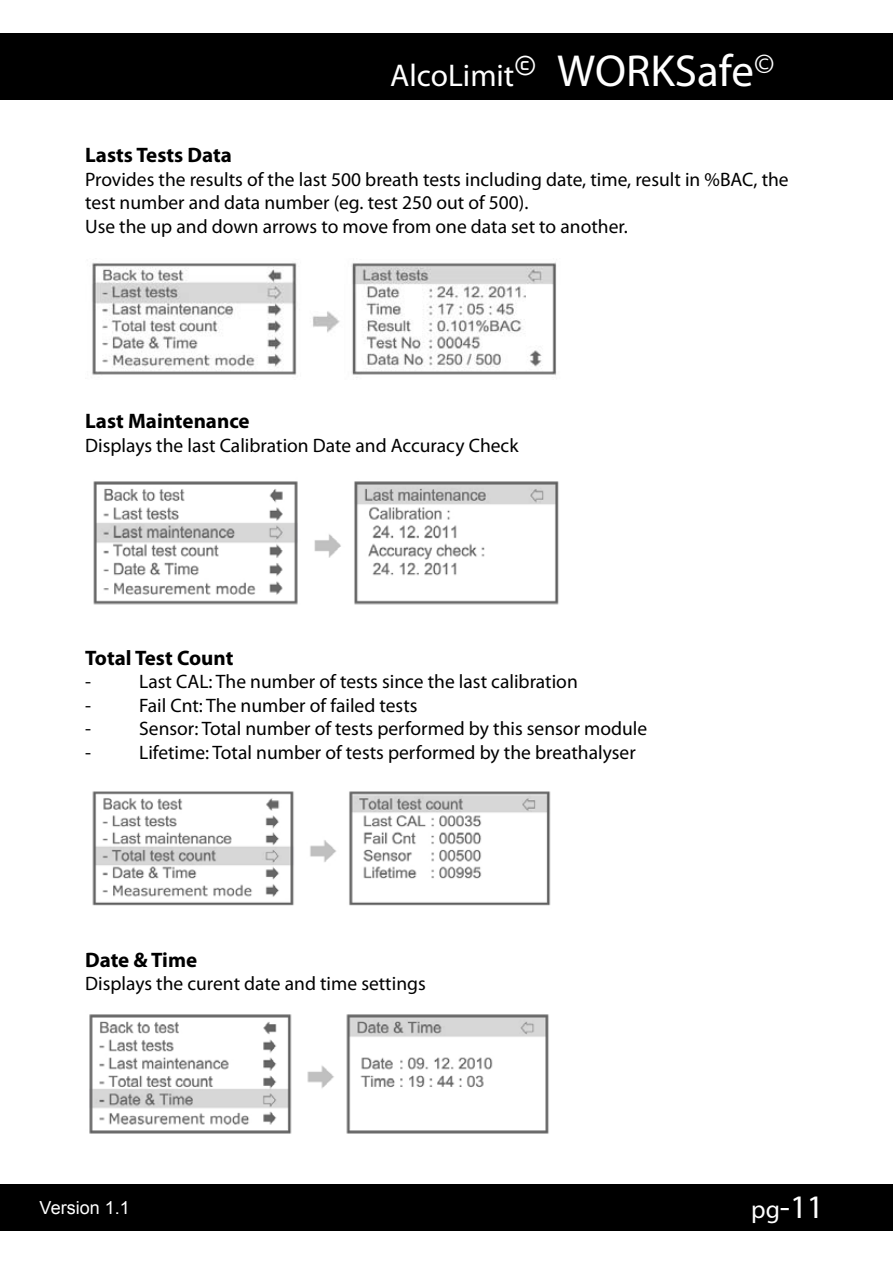
<style>
.page{position:relative;width:893px;height:1263px;background:#fff}
.page>*{position:absolute;margin:0;border:0;box-sizing:border-box;transform-origin:0 0}
.t1{font:45px "Myriad Pro";color:#fff}
.t2{font:33px "Myriad Pro";color:#fff}
.t3{font:31.5px "Myriad Pro";color:#fff}
.t4{font:700 21px "Myriad Pro";color:#000}
.t5{font:19.5px/23.4px "Myriad Pro";color:#000}
.t6{font:18px "Arial";color:#fff}
.s1{font-size:25.5px}
</style>
<div class="page">
<div style="left:0;top:1184px;width:893px;height:47px;background:#000"></div>
<div style="left:0;top:33px;width:893px;height:67px;background:#000"></div>
<img style="left:92px;top:262px;width:465px;height:114px">
<img style="left:93px;top:481px;width:466px;height:124px">
<img style="left:92px;top:791px;width:459px;height:115px">
<img style="left:89px;top:1014px;width:460px;height:120px">
<h3 class="t3" style="left:390px;top:56px;width:147px">AlcoLimit<sup>©</sup></h3>
<h1 class="t1" style="left:557px;top:43px;width:219px">WORKSafe<sup>©</sup></h1>
<p class="t4" style="left:85px;top:142px;width:148px">Lasts Tests Data</p>
<p class="t5" style="left:85px;top:167px;width:705px">Provides the results of the last 500 breath tests including date, time, result in %BAC, the test number and data number (eg. test 250 out of 500).<br>Use the up and down arrows to move from one data set to another.</p>
<p class="t4" style="left:85px;top:407px;width:166px">Last Maintenance</p>
<p class="t5" style="left:85px;top:433px;width:435px">Displays the last Calibration Date and Accuracy Check</p>
<p class="t4" style="left:85px;top:644px;width:150px">Total Test Count</p>
<p class="t5" style="left:85px;top:670px;width:7px">-</p>
<p class="t5" style="left:139px;top:670px;width:440px">Last CAL: The number of tests since the last calibration</p>
<p class="t5" style="left:85px;top:693px;width:7px">-</p>
<p class="t5" style="left:139px;top:693px;width:280px">Fail Cnt: The number of failed tests</p>
<p class="t5" style="left:85px;top:717px;width:7px">-</p>
<p class="t5" style="left:139px;top:717px;width:510px">Sensor: Total number of tests performed by this sensor module</p>
<p class="t5" style="left:85px;top:740px;width:7px">-</p>
<p class="t5" style="left:139px;top:740px;width:498px">Lifetime: Total number of tests performed by the breathalyser</p>
<p class="t4" style="left:85px;top:946px;width:114px">Date &amp; Time</p>
<p class="t5" style="left:85px;top:971px;width:342px">Displays the curent date and time settings</p>
<p class="t6" style="left:40px;top:1196px;width:92px">Version 1.1</p>
<h2 class="t2" style="left:751px;top:1186px;width:74px"><span class="s1">pg</span>-11</h2>
</div>
